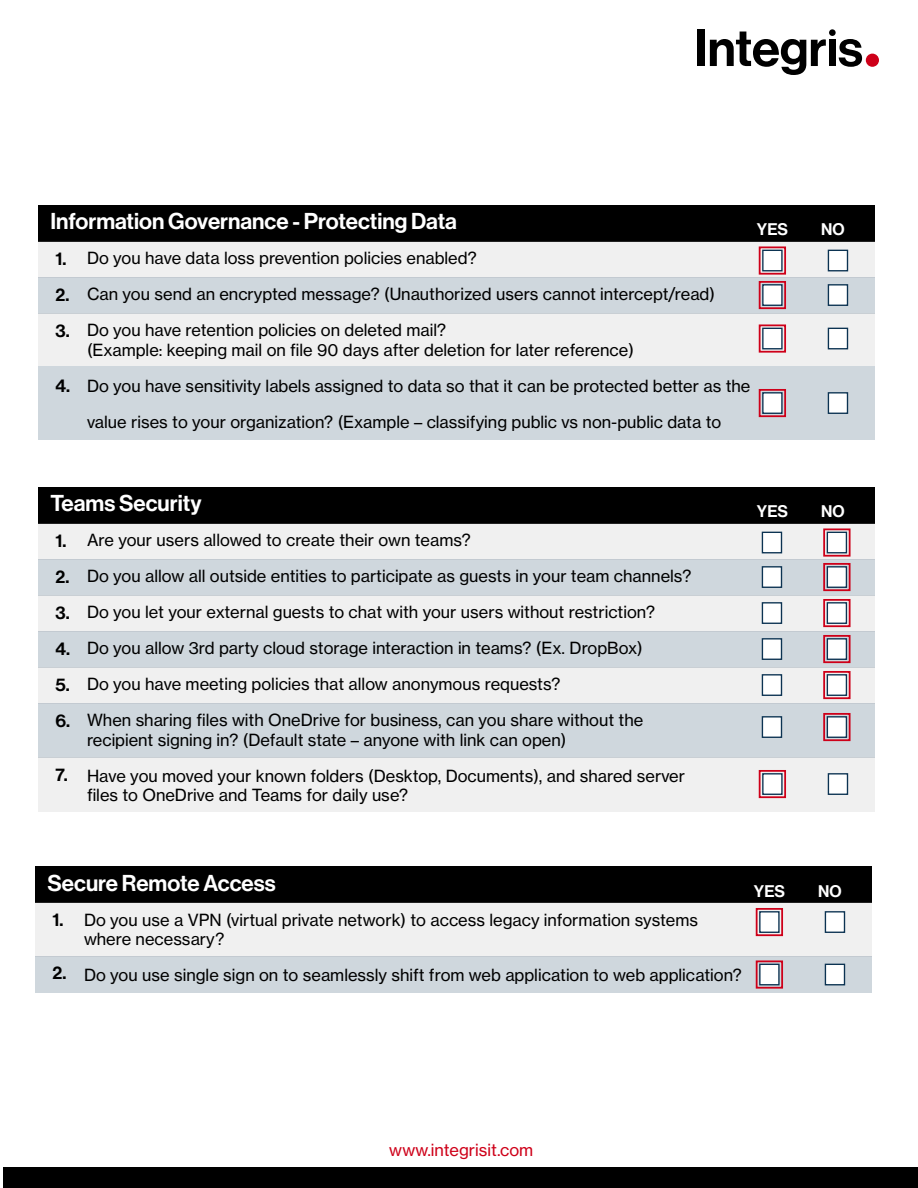
<style>
.page{position:relative;width:918px;height:1188px;background:#fff}
.page>*{position:absolute;margin:0;border:0;box-sizing:border-box;transform-origin:0 0}
.t1{font:22.5px "N Haas Grotesk DS Pro 65 Md";color:#fff}
.t2{font:18px/36px "N Haas Grotesk DS Pro 65 Md";color:#000}
.t3{font:16.5px/36px "N Haas Grotesk TX Pro 55 Rg";color:#000}
.t4{font:16.5px "N Haas Grotesk TX Pro 55 Rg";color:#ce0019}
.t5{font:16.5px "N Haas Grotesk DS Pro 65 Md";color:#fff}
</style>
<div class="page">
<div style="left:38px;top:205px;width:836px;height:37px;background:#000"></div>
<div style="left:38px;top:241px;width:836px;height:37px;background:#f0f0f0"></div>
<div style="left:38px;top:277px;width:836px;height:37px;background:#cfd7dd"></div>
<div style="left:38px;top:313px;width:836px;height:53px;background:#f0f0f0"></div>
<div style="left:38px;top:366px;width:836px;height:74px;background:#cfd7dd"></div>
<div style="left:762px;top:250px;width:21px;height:21px;background:#fff;border:1px solid #0c3352"></div>
<div style="left:759px;top:246px;width:27px;height:29px;border:2px solid #ce0019"></div>
<div style="left:828px;top:250px;width:20px;height:21px;background:#fff;border:1px solid #0c3352"></div>
<div style="left:762px;top:328px;width:21px;height:21px;background:#fff;border:1px solid #0c3352"></div>
<div style="left:759px;top:324px;width:27px;height:29px;border:2px solid #ce0019"></div>
<div style="left:828px;top:328px;width:20px;height:21px;background:#fff;border:1px solid #0c3352"></div>
<div style="left:762px;top:284px;width:21px;height:22px;background:#fff;border:1px solid #0c3352"></div>
<div style="left:759px;top:281px;width:27px;height:28px;border:2px solid #ce0019"></div>
<div style="left:828px;top:284px;width:20px;height:22px;background:#fff;border:1px solid #0c3352"></div>
<div style="left:762px;top:392px;width:21px;height:22px;background:#fff;border:1px solid #0c3352"></div>
<div style="left:759px;top:389px;width:27px;height:28px;border:2px solid #ce0019"></div>
<div style="left:828px;top:392px;width:20px;height:22px;background:#fff;border:1px solid #0c3352"></div>
<div style="left:35px;top:867px;width:837px;height:36px;background:#000"></div>
<div style="left:35px;top:903px;width:837px;height:54px;background:#f0f0f0"></div>
<div style="left:35px;top:957px;width:837px;height:36px;background:#cfd7dd"></div>
<div style="left:759px;top:911px;width:21px;height:22px;background:#fff;border:1px solid #0c3352"></div>
<div style="left:756px;top:908px;width:27px;height:28px;border:2px solid #ce0019"></div>
<div style="left:825px;top:911px;width:20px;height:22px;background:#fff;border:1px solid #0c3352"></div>
<div style="left:759px;top:964px;width:21px;height:21px;background:#fff;border:1px solid #0c3352"></div>
<div style="left:756px;top:960px;width:27px;height:29px;border:2px solid #ce0019"></div>
<div style="left:825px;top:964px;width:20px;height:21px;background:#fff;border:1px solid #0c3352"></div>
<div style="left:38px;top:487px;width:836px;height:37px;background:#000"></div>
<div style="left:38px;top:523px;width:836px;height:37px;background:#f0f0f0"></div>
<div style="left:38px;top:559px;width:836px;height:37px;background:#cfd7dd"></div>
<div style="left:38px;top:595px;width:836px;height:37px;background:#f0f0f0"></div>
<div style="left:38px;top:631px;width:836px;height:37px;background:#cfd7dd"></div>
<div style="left:38px;top:667px;width:836px;height:37px;background:#f0f0f0"></div>
<div style="left:38px;top:703px;width:836px;height:55px;background:#cfd7dd"></div>
<div style="left:38px;top:757px;width:836px;height:55px;background:#f0f0f0"></div>
<div style="left:827px;top:532px;width:20px;height:21px;background:#fff;border:1px solid #0c3352"></div>
<div style="left:823px;top:528px;width:28px;height:29px;border:2px solid #ce0019"></div>
<div style="left:762px;top:532px;width:20px;height:21px;background:#fff;border:1px solid #0c3352"></div>
<div style="left:827px;top:566px;width:20px;height:22px;background:#fff;border:1px solid #0c3352"></div>
<div style="left:823px;top:563px;width:28px;height:28px;border:2px solid #ce0019"></div>
<div style="left:762px;top:566px;width:20px;height:22px;background:#fff;border:1px solid #0c3352"></div>
<div style="left:827px;top:602px;width:20px;height:22px;background:#fff;border:1px solid #0c3352"></div>
<div style="left:823px;top:599px;width:28px;height:28px;border:2px solid #ce0019"></div>
<div style="left:762px;top:602px;width:20px;height:22px;background:#fff;border:1px solid #0c3352"></div>
<div style="left:827px;top:638px;width:20px;height:22px;background:#fff;border:1px solid #0c3352"></div>
<div style="left:823px;top:635px;width:28px;height:28px;border:2px solid #ce0019"></div>
<div style="left:762px;top:638px;width:20px;height:22px;background:#fff;border:1px solid #0c3352"></div>
<div style="left:827px;top:674px;width:20px;height:22px;background:#fff;border:1px solid #0c3352"></div>
<div style="left:823px;top:671px;width:28px;height:28px;border:2px solid #ce0019"></div>
<div style="left:762px;top:674px;width:20px;height:22px;background:#fff;border:1px solid #0c3352"></div>
<div style="left:827px;top:716px;width:20px;height:22px;background:#fff;border:1px solid #0c3352"></div>
<div style="left:823px;top:713px;width:28px;height:28px;border:2px solid #ce0019"></div>
<div style="left:762px;top:716px;width:20px;height:22px;background:#fff;border:1px solid #0c3352"></div>
<div style="left:762px;top:773px;width:21px;height:22px;background:#fff;border:1px solid #0c3352"></div>
<div style="left:759px;top:770px;width:27px;height:28px;border:2px solid #ce0019"></div>
<div style="left:828px;top:773px;width:20px;height:22px;background:#fff;border:1px solid #0c3352"></div>
<div style="left:697px;top:29px;width:8px;height:37px;background:#000"></div>
<svg style="left:710px;top:32px;width:116px;height:43px"></svg>
<div style="left:829px;top:40px;width:7px;height:26px;background:#000"></div>
<svg style="left:839px;top:39px;width:23px;height:28px"></svg>
<div style="left:866px;top:54px;width:13px;height:13px;background:#ce0019;border-radius:50%"></div>
<div style="left:829px;top:29px;width:7px;height:7px;background:#000;border-radius:50%"></div>
<div style="left:3px;top:1167px;width:915px;height:21px;background:#000"></div>
<h1 class="t1" style="left:50px;top:208px;width:408px">Information Governance - Protecting Data</h1>
<p class="t5" style="left:757px;top:220px;width:33px">YES</p>
<p class="t5" style="left:821px;top:220px;width:25px">NO</p>
<p class="t2" style="left:56px;top:241px;width:16px">1.<br>2.<br>3.</p>
<p class="t2" style="left:56px;top:368px;width:16px">4.</p>
<p class="t3" style="left:87px;top:240px;width:630px">Do you have data loss prevention policies enabled?<br>Can you send an encrypted message? (Unauthorized users cannot intercept/read)<br>Do you have retention policies on deleted mail?</p>
<p class="t3" style="left:87px;top:332px;width:665px">(Example: keeping mail on file 90 days after deletion for later reference)<br>Do you have sensitivity labels assigned to data so that it can be protected better as the value rises to your organization? (Example – classifying public vs non-public data to</p>
<h1 class="t1" style="left:50px;top:490px;width:153px">Teams Security</h1>
<p class="t5" style="left:757px;top:502px;width:33px">YES</p>
<p class="t5" style="left:821px;top:502px;width:25px">NO</p>
<p class="t2" style="left:56px;top:523px;width:16px">1.<br>2.<br>3.<br>4.<br>5.<br>6.</p>
<p class="t2" style="left:56px;top:757px;width:14px">7.</p>
<p class="t3" style="left:87px;top:522px;width:606px">Are your users allowed to create their own teams?<br>Do you allow all outside entities to participate as guests in your team channels?<br>Do you let your external guests to chat with your users without restriction?<br>Do you allow 3rd party cloud storage interaction in teams? (Ex. DropBox)<br>Do you have meeting policies that allow anonymous requests?<br>When sharing files with OneDrive for business, can you share without the</p>
<p class="t3" style="left:87px;top:722px;width:600px">recipient signing in? (Default state – anyone with link can open)<br>Have you moved your known folders (Desktop, Documents), and shared server</p>
<p class="t3" style="left:87px;top:777px;width:323px">files to OneDrive and Teams for daily use?</p>
<h1 class="t1" style="left:47px;top:870px;width:230px">Secure Remote Access</h1>
<p class="t5" style="left:754px;top:881px;width:33px">YES</p>
<p class="t5" style="left:818px;top:881px;width:25px">NO</p>
<p class="t2" style="left:52px;top:902px;width:12px">1.</p>
<p class="t2" style="left:52px;top:955px;width:15px">2.</p>
<p class="t3" style="left:84px;top:910px;width:616px;line-height:19.5px">Do you use a VPN (virtual private network) to access legacy information systems where necessary?</p>
<p class="t3" style="left:84px;top:957px;width:659px">Do you use single sign on to seamlessly shift from web application to web application?</p>
<p class="t4" style="left:389px;top:1140px;width:146px">www.integrisit.com</p>
</div>
